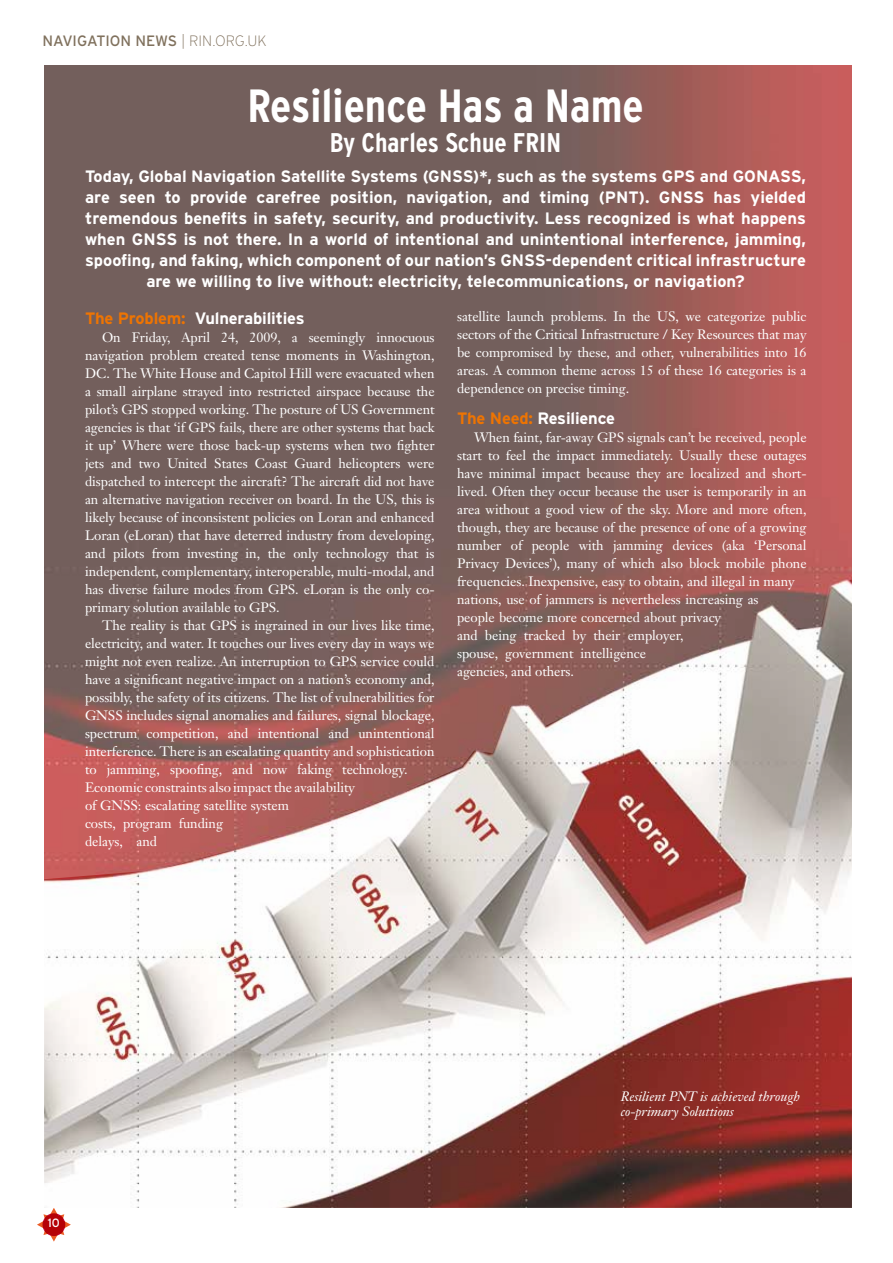
<style>
.page{position:relative;width:893px;height:1263px;background:#fff}
.page>*{position:absolute;margin:0;border:0;box-sizing:border-box;transform-origin:0 0}
.t1{font:700 condensed 46.5px "Interstate";color:#fff}
.t2{font:700 condensed 27px "Interstate";color:#fff}
.t3{font:700 16.5px/21px "Interstate";color:#fff;text-align:center}
.t4{font:15px "Interstate";color:#80715d}
.t5{font:13.5px/18px "Janson Text";letter-spacing:-.005em;color:#fff;text-align:justify}
.t6{font:italic 13.5px/15px "Janson Text";color:#fff}
.t7{font:12px "Interstate";color:#fff}
.s1{font-weight:200}
.s2{color:#ee7402}
</style>
<div class="page">
<svg style="left:37px;top:1208px;width:34px;height:33px"></svg>
<svg style="left:43px;top:1213px;width:22px;height:23px"></svg>
<img style="left:44px;top:66px;width:808px;height:513px">
<img style="left:44px;top:579px;width:808px;height:629px">
<p class="t4" style="left:43px;top:32px;width:226px">NAVIGATION NEWS <span class="s1">| RIN.ORG.UK</span></p>
<h1 class="t1" style="left:247px;top:80px;width:398px">Resilience Has a Name</h1>
<h2 class="t2" style="left:330px;top:128px;width:233px">By Charles Schue FRIN</h2>
<p class="t3" style="left:85px;top:166px;width:722px">Today, Global Navigation Satellite Systems (GNSS)*, such as the systems GPS and GONASS, are seen to provide carefree position, navigation, and timing (PNT). GNSS has yielded tremendous benefits in safety, security, and productivity. Less recognized is what happens when GNSS is not there. In a world of intentional and unintentional interference, jamming, spoofing, and faking, which component of our nation’s GNSS-dependent critical infrastructure are we willing to live without: electricity, telecommunications, or navigation?</p>
<p class="t3" style="left:85px;top:307px;width:221px"><span class="s2">The Problem:</span> Vulnerabilities</p>
<p class="t5" style="left:85px;top:328px;width:351px;text-indent:17px">On Friday, April 24, 2009, a seemingly innocuous navigation problem created tense moments in Washington, DC. The White House and Capitol Hill were evacuated when a small airplane strayed into restricted airspace because the pilot’s GPS stopped working. The posture of US Government agencies is that ‘if GPS fails, there are other systems that back it up’ Where were those back-up systems when two fighter jets and two United States Coast Guard helicopters were dispatched to intercept the aircraft? The aircraft did not have an alternative navigation receiver on board. In the US, this is likely because of inconsistent policies on Loran and enhanced Loran (eLoran) that have deterred industry from developing, and pilots from investing in, the only technology that is independent, complementary, interoperable, multi-modal, and has diverse failure modes from GPS. eLoran is the only co&shy;primary solution available to GPS.</p>
<p class="t5" style="left:85px;top:616px;width:351px;text-align:left;text-indent:17px">The reality is that GPS is ingrained in our lives like time, electricity, and water. It touches our lives every day in ways we might not even realize. An interruption to GPS service could have a significant negative impact on a nation’s economy and, possibly, the safety of its citizens. The list of vulnerabilities for GNSS includes signal anomalies and failures, signal blockage, spectrum competition, and intentional and unintentional interference. There is an escalating quantity and sophistication to jamming, spoofing, and now faking technology.<br>Economic constraints also impact the availability<br>of GNSS: escalating satellite system<br>costs, program funding<br>delays, and</p>
<p class="t5" style="left:457px;top:307px;width:351px">satellite launch problems. In the US, we categorize public sectors of the Critical Infrastructure / Key Resources that may be compromised by these, and other, vulnerabilities into 16 areas. A common theme across 15 of these 16 categories is a dependence on precise timing.</p>
<p class="t3" style="left:457px;top:407px;width:159px"><span class="s2">The Need:</span> Resilience</p>
<p class="t5" style="left:457px;top:428px;width:351px;text-align:left;text-indent:17px">When faint, far-away GPS signals can’t be received, people start to feel the impact immediately. Usually these outages have minimal impact because they are localized and short&shy;lived. Often they occur because the user is temporarily in an area without a good view of the sky. More and more often, though, they are because of the presence of one of a growing number of people with jamming devices (aka ‘Personal Privacy Devices’), many of which also block mobile phone frequencies. Inexpensive, easy to obtain, and illegal in many nations, use of jammers is nevertheless increasing as<br>people become more concerned about privacy<br>and being tracked by their employer,<br>spouse, government intelligence<br>agencies, and others.</p>
<p class="t7" style="left:48px;top:1216px;width:14px">10</p>
<p class="t6" style="left:621px;top:1089px;width:181px">Resilient PNT is achieved through co-primary Soluttions</p>
</div>
